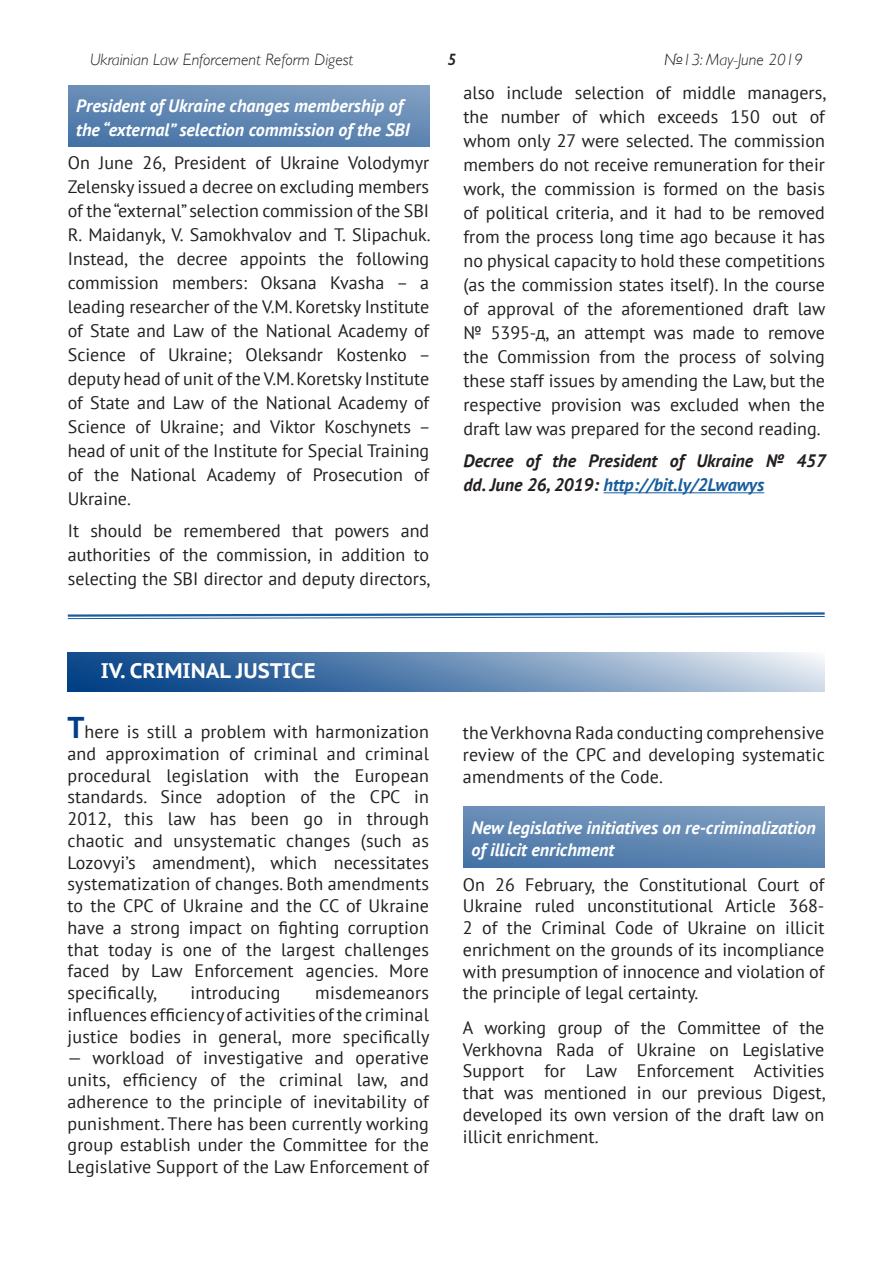
<style>
.page{position:relative;width:893px;height:1263px;background:#fff}
.page>*{position:absolute;margin:0;border:0;box-sizing:border-box;transform-origin:0 0}
.t1{font:700 21px "PT Sans Caption";color:#fff}
.t2{font:18px/21.8px "PT Sans";color:#231f20;text-align:justify}
.t3{font:italic 700 18px/21.8px "PT Sans";color:#fff}
.t4{font:italic 700 18px/24px "PT Sans";color:#231f20}
.t5{font:italic 300 16.5px "Gill Sans";color:#231f20}
.t6{font:italic 600 16.5px "Gill Sans";color:#231f20}
.s1{font-weight:700;font-size:30px;color:#003f85}
.s2{color:#175d9e}
</style>
<div class="page">
<div style="left:463px;top:807px;width:362px;height:61px;background:linear-gradient(to bottom,#7899be,#4e79aa)"></div>
<svg style="left:68px;top:652px;width:757px;height:40px;background:#698db6"></svg>
<svg style="left:67px;top:612px;width:758px;height:7px"></svg>
<div style="left:68px;top:85px;width:361px;height:61px;background:linear-gradient(to bottom,#7899be,#4e79aa)"></div>
<hr style="left:604px;top:492px;width:160px;height:1px;background:#175d9e">
<p class="t5" style="left:90px;top:50px;width:265px">Ukrainian Law Enforcement Reform Digest</p>
<p class="t6" style="left:448px;top:50px;width:10px">5</p>
<p class="t5" style="left:664px;top:50px;width:140px">№13: May-June 2019</p>
<p class="t3" style="left:76px;top:94px;width:335px;line-height:24px">President of Ukraine changes membership of the “external” selection commission of the SBI</p>
<p class="t2" style="left:68px;top:150px;width:364px;line-height:24px">On June 26, President of Ukraine Volodymyr Zelensky issued a decree on excluding members of the “external” selection commission of the SBI R. Maidanyk, V. Samokhvalov and T. Slipachuk.<br>Instead, the decree appoints the following commission members: Oksana Kvasha – a leading researcher of the V.M. Koretsky Institute of State and Law of the National Academy of Science of Ukraine; Oleksandr Kostenko – deputy head of unit of the V.M. Koretsky Institute of State and Law of the National Academy of Science of Ukraine; and Viktor Koschynets – head of unit of the Institute for Special Training of the National Academy of Prosecution of Ukraine.</p>
<p class="t2" style="left:68px;top:519px;width:364px;line-height:24px">It should be remembered that powers and authorities of the commission, in addition to selecting the SBI director and deputy directors,</p>
<p class="t1" style="left:101px;top:656px;width:216px">IV. CRIMINAL JUSTICE</p>
<p class="t2" style="left:68px;top:720px;width:363px"><span class="s1">T</span>here is still a problem with harmonization and approximation of criminal and criminal procedural legislation with the European standards. Since adoption of the CPC in 2012, this law has been go in through chaotic and unsystematic changes (such as Lozovyi’s amendment), which necessitates systematization of changes. Both amendments to the CPC of Ukraine and the CC of Ukraine have a strong impact on fighting corruption that today is one of the largest challenges faced by Law Enforcement agencies. More specifically,</p>
<p class="t2" style="left:68px;top:981px;width:364px;text-indent:248px">misdemeanors influences efficiency of activities of the criminal justice bodies in general, more specifically</p>
<p class="t2" style="left:68px;top:1047px;width:363px">— workload of investigative and operative units, efficiency of the criminal law, and adherence to the principle of inevitability of punishment. There has been currently working group establish under the Committee for the Legislative Support of the Law Enforcement of</p>
<p class="t2" style="left:190px;top:981px;width:92px">introducing</p>
<p class="t2" style="left:463px;top:80px;width:364px;line-height:24px">also include selection of middle managers, the number of which exceeds 150 out of whom only 27 were selected. The commission members do not receive remuneration for their work, the commission is formed on the basis of political criteria, and it had to be removed from the process long time ago because it has no physical capacity to hold these competitions (as the commission states itself). In the course of approval of the aforementioned draft law № 5395-д, an attempt was made to remove the Commission from the process of solving these staff issues by amending the Law, but the respective provision was excluded when the draft law was prepared for the second reading.</p>
<p class="t4" style="left:463px;top:449px;width:364px">Decree of the President of Ukraine № 457 dd. June 26, 2019: <span class="s2">http://bit.ly/2Lwawys</span></p>
<p class="t2" style="left:463px;top:722px;width:363px">the Verkhovna Rada conducting comprehensive review of the CPC and developing systematic amendments of the Code.</p>
<p class="t3" style="left:471px;top:817px;width:346px">New legislative initiatives on re-criminalization of illicit enrichment</p>
<p class="t2" style="left:463px;top:873px;width:363px">On 26 February, the Constitutional Court of Ukraine ruled unconstitutional Article 368- 2 of the Criminal Code of Ukraine on іllicit enrichment on the grounds of its incompliance with presumption of innocence and violation of the principle of legal certainty.</p>
<p class="t2" style="left:463px;top:1016px;width:364px">A working group of the Committee of the Verkhovna Rada of Ukraine on Legislative Support for Law Enforcement Activities that was mentioned in our previous Digest, developed its own version of the draft law on illicit enrichment.</p>
</div>
